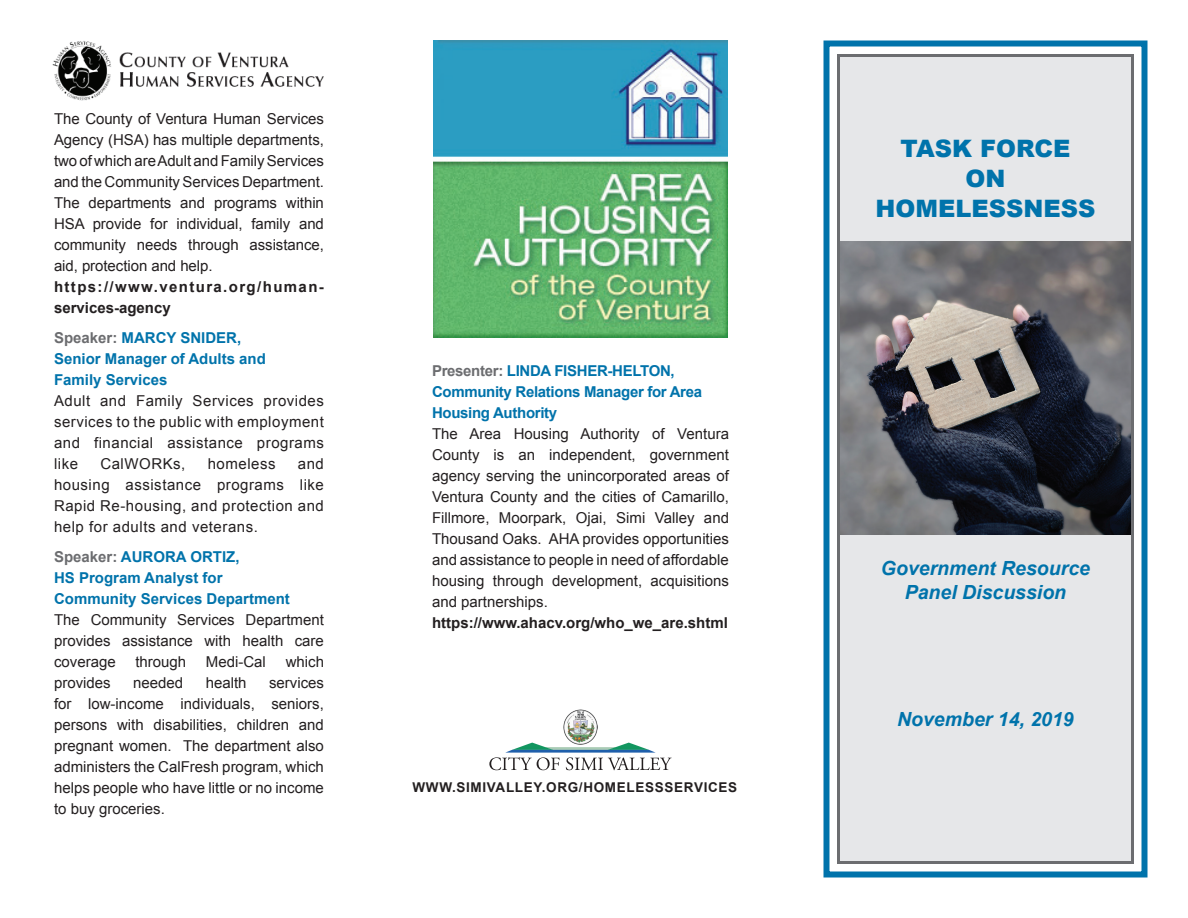
<style>
.page{position:relative;width:1188px;height:918px;background:#fff}
.page>*{position:absolute;margin:0;border:0;box-sizing:border-box;transform-origin:0 0}
.t1{font:900 24px/30px "Arial";color:#0073ab;text-align:center}
.t2{font:italic 700 19.5px/24px "Arial";color:#0073ab;text-align:center}
.t3{font:15px/21px "Arial";color:#231f20;text-align:justify}
.t4{font:700 15px/21px "Arial";color:#0073ab}
.t5{font:700 15px/21px "Arial";letter-spacing:-.02em;color:#0073ab}
.t6{font:700 15px/21px "Arial";letter-spacing:.095em;color:#231f20}
.t7{font:700 15px "Arial";color:#231f20}
.t8{font:15px "Arial";letter-spacing:.035em;color:#231f20}
.t9{font:700 13.5px "Arial";letter-spacing:.05em;color:#231f20}
.s1{color:#6c6d70}
</style>
<div class="page">
<div style="left:837px;top:54px;width:297px;height:810px;background:#e6e7e9"></div>
<div style="left:824px;top:40px;width:324px;height:838px;border:6px solid #0073ab"></div>
<img style="left:841px;top:242px;width:289px;height:293px">
<div style="left:837px;top:54px;width:297px;height:810px;border:3px solid #6c6d70"></div>
<img style="left:433px;top:40px;width:295px;height:298px">
<img style="left:52px;top:41px;width:272px;height:60px">
<img style="left:563px;top:710px;width:34px;height:33px">
<svg style="left:489px;top:743px;width:183px;height:27px"></svg>
<p class="t3" style="left:54px;top:109px;width:271px">The County of Ventura Human Services Agency (HSA) has multiple departments, two of which are Adult and Family Services and the Community Services Department.<br>The departments and programs within HSA provide for individual, family and community needs through assistance, aid, protection and help.</p>
<p class="t6" style="left:54px;top:277px;width:271px">https://www.ventura.org/human&shy;services-agency</p>
<p class="t4" style="left:54px;top:328px;width:213px"><span class="s1">Speaker:</span> MARCY SNIDER,<br>Senior Manager of Adults and<br>Family Services</p>
<p class="t3" style="left:54px;top:391px;width:271px">Adult and Family Services provides services to the public with employment and financial assistance programs like</p>
<p class="t8" style="left:100px;top:454px;width:87px">CalWORKs,</p>
<p class="t8" style="left:208px;top:454px;width:69px">homeless</p>
<p class="t3" style="left:54px;top:454px;width:271px;text-indent:244px">and housing assistance programs like Rapid Re-housing, and protection and help for adults and veterans.</p>
<p class="t4" style="left:54px;top:547px;width:237px"><span class="s1">Speaker:</span> AURORA ORTIZ,<br>HS Program Analyst for<br>Community Services Department</p>
<p class="t3" style="left:54px;top:610px;width:271px">The Community Services Department provides assistance with health care coverage</p>
<p class="t3" style="left:135px;top:652px;width:52px">through</p>
<p class="t3" style="left:206px;top:652px;width:62px">Medi-Cal</p>
<p class="t3" style="left:286px;top:652px;width:40px">which</p>
<p class="t3" style="left:54px;top:673px;width:271px;text-indent:215px">services for low-income individuals, seniors, persons with disabilities, children and pregnant women. The department also administers the CalFresh program, which helps people who have little or no income to buy groceries.</p>
<p class="t3" style="left:54px;top:673px;width:58px">provides</p>
<p class="t3" style="left:133px;top:673px;width:52px">needed</p>
<p class="t3" style="left:206px;top:673px;width:42px">health</p>
<p class="t5" style="left:432px;top:360px;width:272px"><span class="s1">Presenter:</span> LINDA FISHER-HELTON,<br>Community Relations Manager for Area<br>Housing Authority</p>
<p class="t3" style="left:432px;top:423px;width:299px">The Area Housing Authority of Ventura County is an independent, government agency serving the unincorporated areas of Ventura County and the cities of Camarillo, Fillmore, Moorpark, Ojai, Simi Valley and Thousand Oaks. AHA provides opportunities and assistance to people in need of affordable housing through development, acquisitions and partnerships.</p>
<p class="t7" style="left:432px;top:612px;width:297px">https://www.ahacv.org/who_we_are.shtml</p>
<p class="t9" style="left:413px;top:779px;width:326px">WWW.SIMIVALLEY.ORG/HOMELESSSERVICES</p>
<h1 class="t1" style="left:876px;top:133px;width:221px">TASK FORCE<br>ON<br>HOMELESSNESS</h1>
<h2 class="t2" style="left:881px;top:557px;width:211px">Government Resource<br>Panel Discussion</h2>
<h2 class="t2" style="left:897px;top:708px;width:178px">November 14, 2019</h2>
</div>
